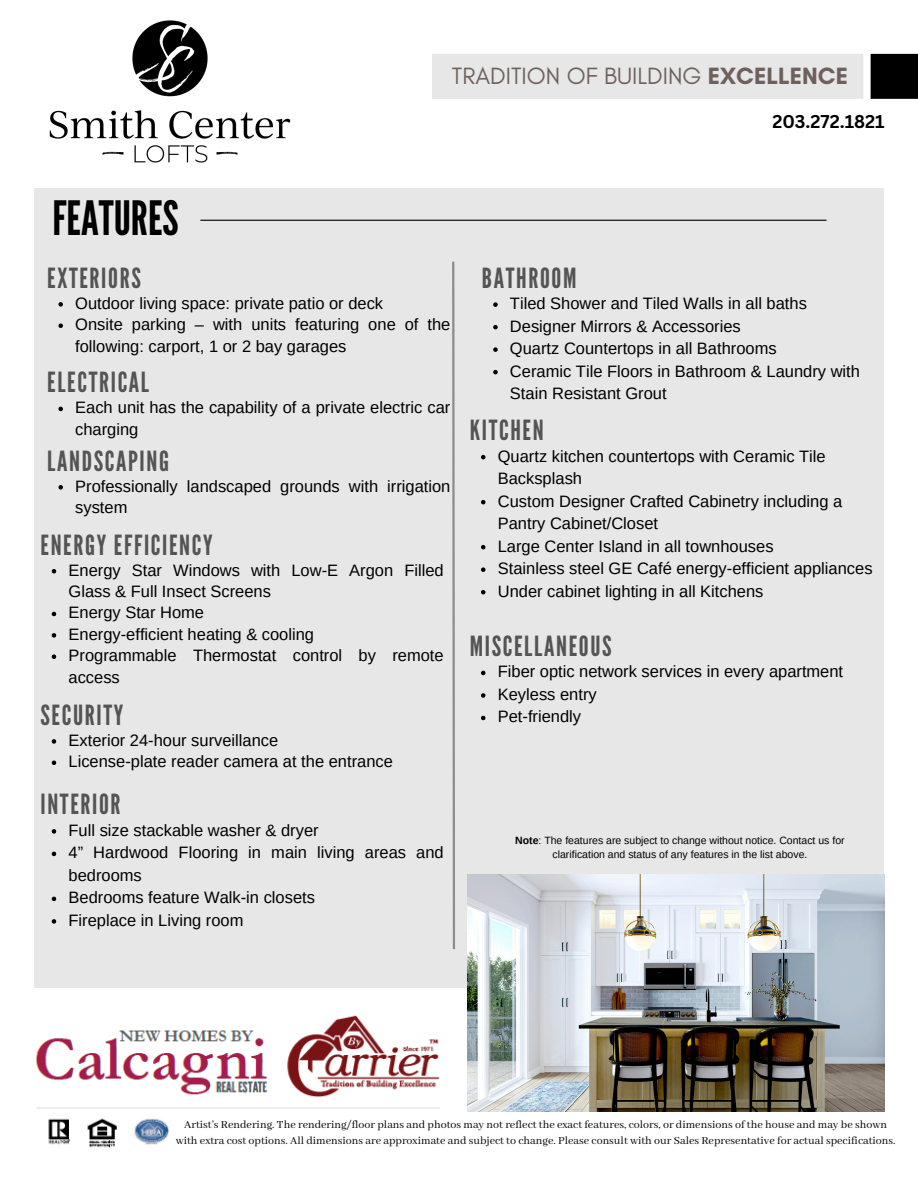
<style>
.page{position:relative;width:918px;height:1188px;background:#fff}
.page>*{position:absolute;margin:0;border:0;box-sizing:border-box;transform-origin:0 0}
.t1{font:47.25px "League Gothic";color:#000}
.t2{font:27.75px "League Gothic";letter-spacing:.06em;color:#545454}
.t3{font:24px "Glacial Indifference";color:#6e605d}
.t4{font:700 18px "Canva Sans";color:#000}
.t5{font:16.5px/21.3px "Arimo";color:#000}
.t6{font:12px/16px "Abhaya Libre";color:#000;text-align:center}
.t7{font:10.5px/14px "Arimo";color:#000;text-align:center}
.s1{font-weight:700}
</style>
<div class="page">
<img style="left:49px;top:20px;width:242px;height:143px">
<div style="left:432px;top:54px;width:431px;height:45px;background:#e7e7e7"></div>
<div style="left:871px;top:54px;width:47px;height:45px;background:#000"></div>
<div style="left:34px;top:188px;width:850px;height:800px;background:#e7e7e7"></div>
<img style="left:468px;top:875px;width:417px;height:236px">
<img style="left:35px;top:1015px;width:405px;height:133px">
<svg style="left:452px;top:261px;width:3px;height:688px;background:#a2a2a1"></svg>
<svg style="left:58px;top:302px;width:5px;height:5px"></svg>
<svg style="left:58px;top:323px;width:5px;height:5px"></svg>
<svg style="left:58px;top:407px;width:5px;height:4px"></svg>
<svg style="left:58px;top:485px;width:5px;height:5px"></svg>
<svg style="left:52px;top:569px;width:4px;height:4px"></svg>
<svg style="left:52px;top:612px;width:4px;height:4px"></svg>
<svg style="left:52px;top:633px;width:4px;height:5px"></svg>
<svg style="left:52px;top:654px;width:4px;height:5px"></svg>
<svg style="left:493px;top:302px;width:5px;height:5px"></svg>
<svg style="left:493px;top:325px;width:5px;height:4px"></svg>
<svg style="left:493px;top:347px;width:5px;height:5px"></svg>
<svg style="left:493px;top:370px;width:5px;height:4px"></svg>
<svg style="left:481px;top:455px;width:4px;height:4px"></svg>
<svg style="left:481px;top:500px;width:4px;height:4px"></svg>
<svg style="left:481px;top:545px;width:4px;height:4px"></svg>
<svg style="left:481px;top:567px;width:4px;height:5px"></svg>
<svg style="left:481px;top:590px;width:4px;height:4px"></svg>
<svg style="left:481px;top:671px;width:4px;height:4px"></svg>
<svg style="left:481px;top:693px;width:4px;height:5px"></svg>
<svg style="left:481px;top:716px;width:4px;height:4px"></svg>
<svg style="left:52px;top:829px;width:4px;height:5px"></svg>
<svg style="left:52px;top:852px;width:4px;height:4px"></svg>
<svg style="left:52px;top:897px;width:4px;height:4px"></svg>
<svg style="left:52px;top:919px;width:4px;height:5px"></svg>
<svg style="left:52px;top:739px;width:4px;height:5px"></svg>
<svg style="left:52px;top:761px;width:4px;height:4px"></svg>
<hr style="left:200px;top:220px;width:627px;height:1px;background:#000">
<h2 class="t1" style="left:52px;top:191px;width:128px">FEATURES</h2>
<p class="t3" style="left:452px;top:61px;width:398px">TRADITION OF BUILDING <span class="s1">EXCELLENCE</span></p>
<p class="t4" style="left:772px;top:109px;width:114px">203.272.1821</p>
<p class="t2" style="left:47px;top:262px;width:95px">EXTERIORS</p>
<h4 class="t5" style="left:75px;top:292px;width:309px">Outdoor living space: private patio or deck</h4>
<h1 class="t5" style="left:75px;top:314px;width:377px">Onsite parking – with units featuring one of the following: carport, 1 or 2 bay garages</h1>
<p class="t2" style="left:47px;top:366px;width:103px">ELECTRICAL</p>
<h2 class="t5" style="left:75px;top:397px;width:377px">Each unit has the capability of a private electric car charging</h2>
<p class="t2" style="left:47px;top:445px;width:123px">LANDSCAPING</p>
<p class="t5" style="left:75px;top:475px;width:377px">Professionally landscaped grounds with irrigation system</p>
<h2 class="t2" style="left:40px;top:529px;width:174px">ENERGY EFFICIENCY</h2>
<p class="t5" style="left:69px;top:559px;width:377px">Energy Star Windows with Low-E Argon Filled<br>Glass &amp; Full Insect Screens</p>
<h2 class="t5" style="left:69px;top:602px;width:137px">Energy Star Home</h2>
<p class="t5" style="left:69px;top:623px;width:247px">Energy-efficient heating &amp; cooling</p>
<h2 class="t5" style="left:69px;top:645px;width:377px">Programmable Thermostat control by remote access</h2>
<p class="t2" style="left:40px;top:699px;width:84px">SECURITY</p>
<p class="t5" style="left:69px;top:730px;width:211px">Exterior 24-hour surveillance</p>
<p class="t5" style="left:69px;top:751px;width:326px">License-plate reader camera at the entrance</p>
<p class="t2" style="left:40px;top:789px;width:82px">INTERIOR</p>
<p class="t5" style="left:69px;top:820px;width:252px">Full size stackable washer &amp; dryer</p>
<p class="t5" style="left:69px;top:841px;width:377px;line-height:22.5px">4” Hardwood Flooring in main living areas and bedrooms</p>
<h2 class="t5" style="left:69px;top:887px;width:248px">Bedrooms feature Walk-in closets</h2>
<p class="t5" style="left:69px;top:910px;width:177px">Fireplace in Living room</p>
<p class="t2" style="left:482px;top:262px;width:96px">BATHROOM</p>
<p class="t5" style="left:510px;top:293px;width:298px">Tiled Shower and Tiled Walls in all baths</p>
<p class="t5" style="left:510px;top:315px;width:232px">Designer Mirrors &amp; Accessories</p>
<p class="t5" style="left:510px;top:338px;width:268px">Quartz Countertops in all Bathrooms</p>
<h2 class="t5" style="left:510px;top:360px;width:352px;line-height:22.5px">Ceramic Tile Floors in Bathroom &amp; Laundry with<br>Stain Resistant Grout</h2>
<p class="t2" style="left:470px;top:414px;width:75px">KITCHEN</p>
<p class="t5" style="left:498px;top:445px;width:330px;line-height:22.5px">Quartz kitchen countertops with Ceramic Tile<br>Backsplash</p>
<h2 class="t5" style="left:498px;top:490px;width:346px;line-height:22.5px">Custom Designer Crafted Cabinetry including a<br>Pantry Cabinet/Closet</h2>
<p class="t5" style="left:498px;top:535px;width:277px">Large Center Island in all townhouses</p>
<p class="t5" style="left:498px;top:558px;width:376px">Stainless steel GE Café energy-efficient appliances</p>
<p class="t5" style="left:498px;top:580px;width:267px">Under cabinet lighting in all Kitchens</p>
<p class="t2" style="left:470px;top:630px;width:143px">MISCELLANEOUS</p>
<p class="t5" style="left:498px;top:661px;width:347px">Fiber optic network services in every apartment</p>
<h2 class="t5" style="left:498px;top:684px;width:100px">Keyless entry</h2>
<p class="t5" style="left:498px;top:706px;width:85px">Pet-friendly</p>
<p class="t7" style="left:515px;top:833px;width:331px"><span class="s1">Note</span>: The features are subject to change without notice. Contact us for clarification and status of any features in the list above.</p>
<h3 class="t6" style="left:176px;top:1117px;width:721px">Artist’s Rendering. The rendering/floor plans and photos may not reflect the exact features, colors, or dimensions of the house and may be shown with extra cost options. All dimensions are approximate and subject to change. Please consult with our Sales Representative for actual specifications.</h3>
</div>
